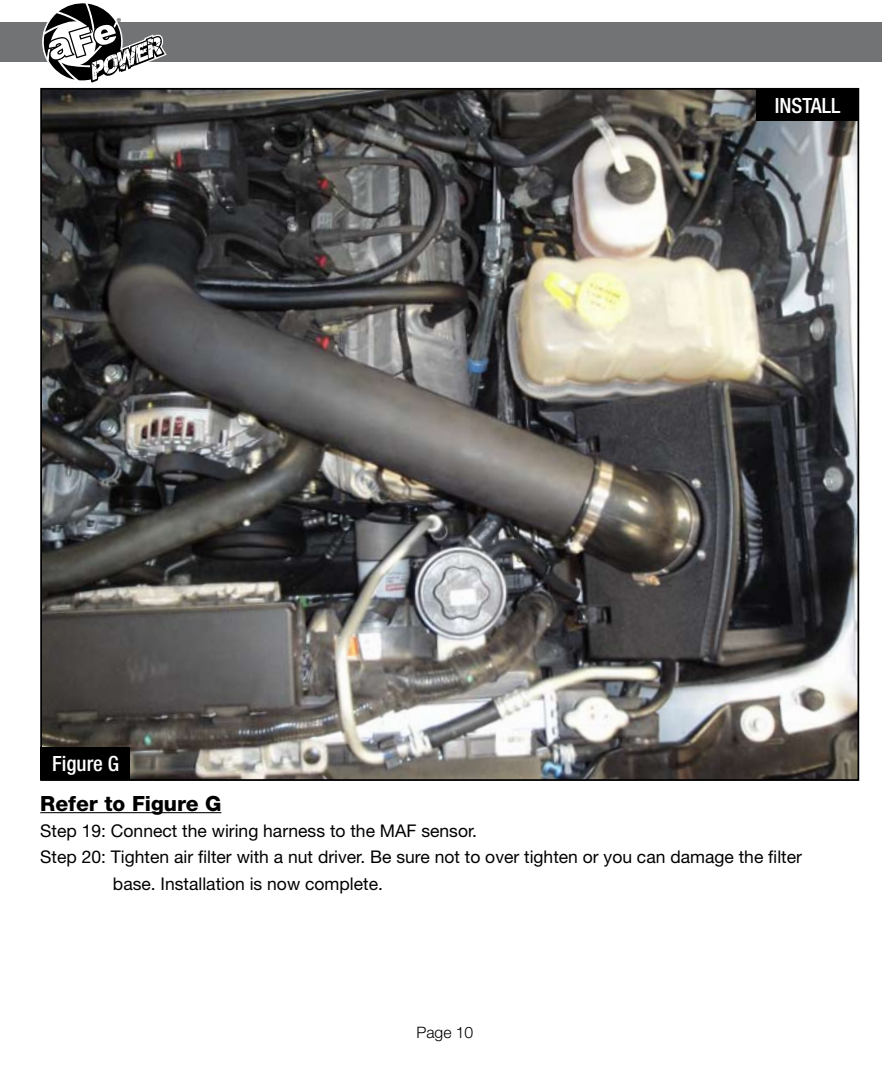
<style>
.page{position:relative;width:882px;height:1071px;background:#fff}
.page>*{position:absolute;margin:0;border:0;box-sizing:border-box;transform-origin:0 0}
.t1{font:800 21px "Helvetica Neue";color:#000}
.t2{font:500 condensed 21px "Helvetica Neue";color:#fff}
.t3{font:17.5px "Helvetica Neue";color:#000}
.t4{font:300 15.75px "Helvetica Neue";color:#000}
.t5{font:8.75px "Myriad";color:#000}
</style>
<div class="page">
<div style="left:0;top:23px;width:882px;height:39px;background:#717375"></div>
<svg style="left:43px;top:3px;width:124px;height:80px"></svg>
<img style="left:43px;top:91px;width:813px;height:687px">
<hr style="left:40px;top:812px;width:181px;height:1px;background:#000">
<div style="left:40px;top:747px;width:90px;height:33px;background:#000"></div>
<div style="left:756px;top:88px;width:103px;height:33px;background:#000"></div>
<p class="t5" style="left:117px;top:17px;width:6px">®</p>
<p class="t2" style="left:52px;top:751px;width:69px">Figure G</p>
<p class="t2" style="left:775px;top:93px;width:67px">INSTALL</p>
<p class="t1" style="left:40px;top:791px;width:183px">Refer to Figure G</p>
<p class="t3" style="left:40px;top:820px;width:438px">Step 19: Connect the wiring harness to the MAF sensor.</p>
<p class="t3" style="left:40px;top:847px;width:763px">Step 20: Tighten air filter with a nut driver. Be sure not to over tighten or you can damage the filter</p>
<p class="t3" style="left:113px;top:873px;width:271px">base. Installation is now complete.</p>
<p class="t4" style="left:416px;top:1023px;width:58px">Page 10</p>
</div>
